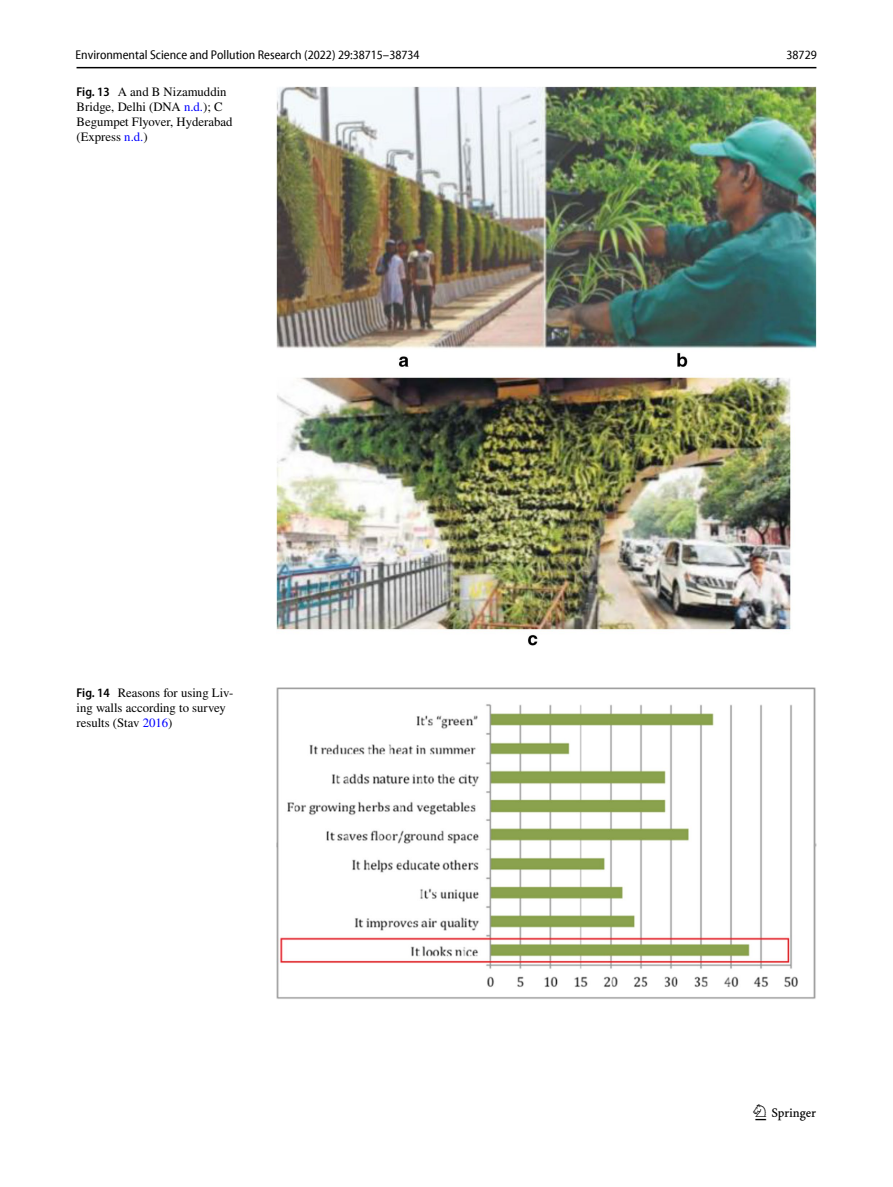
<style>
.page{position:relative;width:893px;height:1187px;background:#fff}
.page>*{position:absolute;margin:0;border:0;box-sizing:border-box;transform-origin:0 0}
.t1{font:22.5px "Springnew Regular 3";color:#000}
.t2{font:12.75px/15px "STIX";color:#000}
.t3{font:semi-condensed 12.75px "Myriad Pro Unic";color:#000}
.s1{font-family:"Myriad Pro";font-weight:600;font-stretch:semi-condensed}
.s2{color:#00f}
</style>
<div class="page">
<hr style="left:77px;top:67px;width:739px;height:1px;background:#000">
<img style="left:276px;top:87px;width:540px;height:559px">
<img style="left:276px;top:687px;width:540px;height:312px">
<p class="t3" style="left:76px;top:50px;width:346px">Environmental Science and Pollution Research (2022) 29:38715–38734</p>
<p class="t3" style="left:786px;top:50px;width:32px">38729</p>
<p class="t2" style="left:77px;top:85px;width:157px"><span class="s1">Fig. 13</span> A and B Nizamuddin<br>Bridge, Delhi (DNA <span class="s2">n.d.</span>); C<br>Begumpet Flyover, Hyderabad (Express <span class="s2">n.d.</span>)</p>
<p class="t2" style="left:77px;top:686px;width:158px"><span class="s1">Fig. 14</span> Reasons for using Liv&shy;ing walls according to survey results (Stav <span class="s2">2016</span>)</p>
<h1 class="t1" style="left:755px;top:1104px;width:62px">1 3</h1>
</div>
